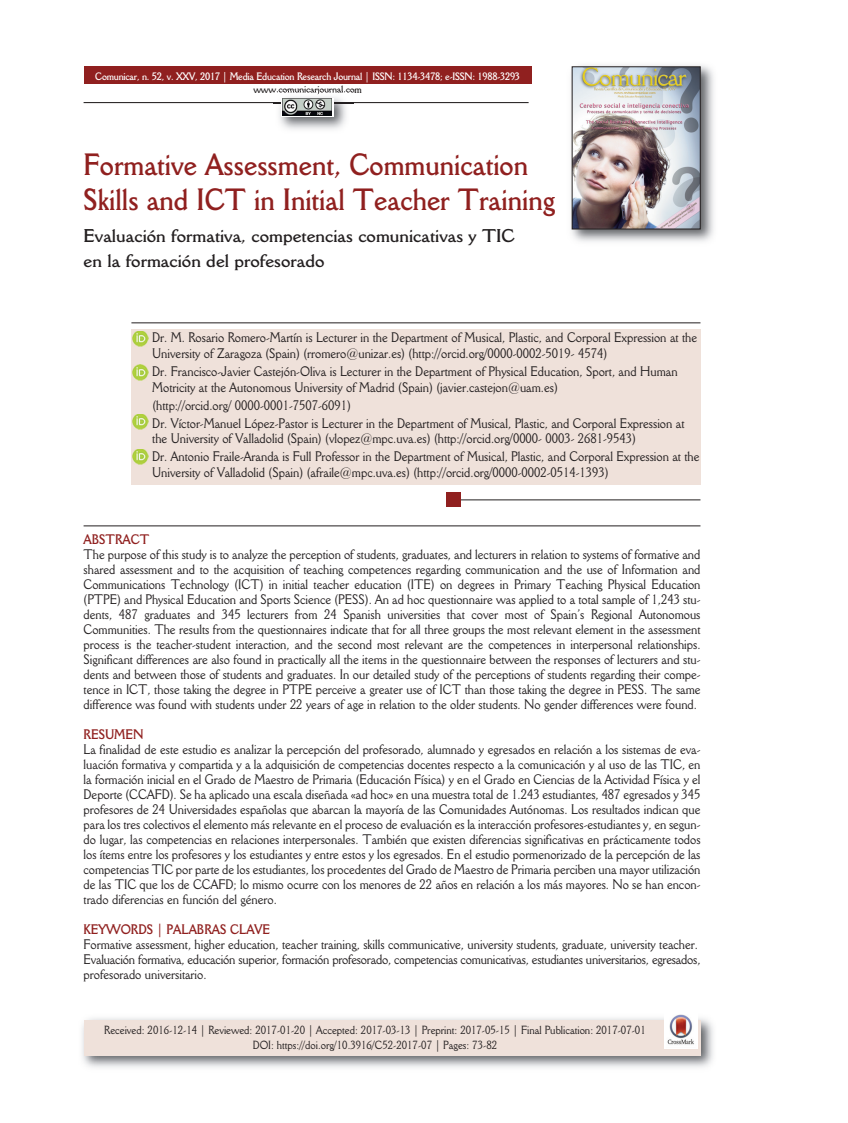
<style>
.page{position:relative;width:848px;height:1123px;background:#fff}
.page>*{position:absolute;margin:0;border:0;box-sizing:border-box;transform-origin:0 0}
.t1{font:700 30px/34.5px "Della Robbia BT";color:#90201f;scale:.9 1}
.t2{font:700 18px/26px "Della Robbia BT";color:#231f20}
.t3{font:13.5px/15px "Della Robbia BT";color:#231f20;scale:.9 1}
.t4{font:700 13.5px "Della Robbia BT";color:#90201f;scale:.9 1}
.t5{font:11.55px/15px "Della Robbia BT";color:#231f20;text-align:center;scale:.9 1}
.t6{font:700 10.5px "Della Robbia BT";letter-spacing:-.02em;color:#fff;scale:.9 1}
.t7{font:700 10.5px "Della Robbia BT";letter-spacing:-.02em;color:#231f20;scale:.9 1}
</style>
<div class="page">
<hr style="left:84px;top:102px;width:444px;height:1px;background:#231f20">
<div style="left:84px;top:66px;width:448px;height:18px;background:#90201f"></div>
<div style="left:131px;top:329px;width:569px;height:156px;background:#efe1da"></div>
<img style="left:82px;top:1018px;width:631px;height:50px">
<div style="left:84px;top:1019px;width:616px;height:35px;background:#efe1da"></div>
<hr style="left:131px;top:322px;width:569px;height:1px;background:#231f20">
<hr style="left:84px;top:525px;width:616px;height:1px;background:#231f20">
<hr style="left:459px;top:499px;width:241px;height:1px;background:#231f20">
<img style="left:664px;top:1014px;width:33px;height:34px">
<div style="left:446px;top:492px;width:15px;height:14px;background:#90201f"></div>
<img style="left:274px;top:91px;width:79px;height:39px">
<img style="left:274px;top:102px;width:79px;height:1px">
<img style="left:274px;top:91px;width:36px;height:1px">
<div style="left:281px;top:98px;width:52px;height:18px;background:#fff"></div>
<img style="left:282px;top:98px;width:50px;height:18px">
<img style="left:133px;top:414px;width:15px;height:15px">
<img style="left:133px;top:331px;width:15px;height:15px">
<img style="left:133px;top:365px;width:15px;height:15px">
<img style="left:133px;top:449px;width:15px;height:15px">
<img style="left:571px;top:65px;width:143px;height:177px">
<img style="left:574px;top:68px;width:124px;height:159px">
<div style="left:572px;top:66px;width:128px;height:163px;border:1px solid #231f20"></div>
<p class="t6" style="left:95px;top:72px;width:473px">Comunicar, n. 52, v. XXV, 2017 | Media Education Research Journal | ISSN: 1134-3478; e-ISSN: 1988-3293</p>
<p class="t7" style="left:253px;top:85px;width:122px">www.comunicarjournal.com</p>
<h1 class="t1" style="left:84px;top:150px;width:525px">Formative Assessment, Communication<br>Skills and ICT in Initial Teacher Training</h1>
<h2 class="t2" style="left:84px;top:224px;width:433px">Evaluación formativa, competencias comunicativas y TIC en la formación del profesorado</h2>
<p class="t3" style="left:152px;top:331px;width:607px;line-height:15.8px">Dr. M. Rosario Romero-Martín is Lecturer in the Department of Musical, Plastic, and Corporal Expression at the<br>University of Zaragoza (Spain) (rromero@unizar.es) (http://orcid.org/0000-0002-5019- 4574)</p>
<p class="t3" style="left:152px;top:364px;width:585px;line-height:15.8px">Dr. Francisco-Javier Castejón-Oliva is Lecturer in the Department of Physical Education, Sport, and Human<br>Motricity at the Autonomous University of Madrid (Spain) (javier.castejon@uam.es)</p>
<p class="t3" style="left:152px;top:397px;width:592px;line-height:17.9px">(http://orcid.org/ 0000-0001-7507-6091)<br>Dr. Víctor-Manuel López-Pastor is Lecturer in the Department of Musical, Plastic, and Corporal Expression at</p>
<p class="t3" style="left:152px;top:430px;width:609px;line-height:17.9px">the University of Valladolid (Spain) (vlopez@mpc.uva.es) (http://orcid.org/0000- 0003- 2681-9543)<br>Dr. Antonio Fraile-Aranda is Full Professor in the Department of Musical, Plastic, and Corporal Expression at the</p>
<p class="t3" style="left:152px;top:465px;width:508px">University of Valladolid (Spain) (afraile@mpc.uva.es) (http://orcid.org/0000-0002-0514-1393)</p>
<p class="t4" style="left:84px;top:534px;width:75px">ABSTRACT</p>
<p class="t3" style="left:84px;top:547px;width:687px;text-align:justify">The purpose of this study is to analyze the perception of students, graduates, and lecturers in relation to systems of formative and shared assessment and to the acquisition of teaching competences regarding communication and the use of Information and Communications Technology (ICT) in initial teacher education (ITE) on degrees in Primary Teaching Physical Education (PTPE) and Physical Education and Sports Science (PESS). An ad hoc questionnaire was applied to a total sample of 1,243 stu&shy;dents, 487 graduates and 345 lecturers from 24 Spanish universities that cover most of Spain’s Regional Autonomous Communities. The results from the questionnaires indicate that for all three groups the most relevant element in the assessment process is the teacher-student interaction, and the second most relevant are the competences in interpersonal relationships.<br>Significant differences are also found in practically all the items in the questionnaire between the responses of lecturers and stu&shy;dents and between those of students and graduates. In our detailed study of the perceptions of students regarding their compe&shy;tence in ICT, those taking the degree in PTPE perceive a greater use of ICT than those taking the degree in PESS. The same difference was found with students under 22 years of age in relation to the older students. No gender differences were found.</p>
<p class="t4" style="left:84px;top:729px;width:68px">RESUMEN</p>
<p class="t3" style="left:84px;top:742px;width:687px;text-align:justify">La finalidad de este estudio es analizar la percepción del profesorado, alumnado y egresados en relación a los sistemas de eva&shy;luación formativa y compartida y a la adquisición de competencias docentes respecto a la comunicación y al uso de las TIC, en la formación inicial en el Grado de Maestro de Primaria (Educación Física) y en el Grado en Ciencias de la Actividad Física y el Deporte (CCAFD). Se ha aplicado una escala diseñada «ad hoc» en una muestra total de 1.243 estudiantes, 487 egresados y 345 profesores de 24 Universidades españolas que abarcan la mayoría de las Comunidades Autónomas. Los resultados indican que para los tres colectivos el elemento más relevante en el proceso de evaluación es la interacción profesores-estudiantes y, en segun&shy;do lugar, las competencias en relaciones interpersonales. También que existen diferencias significativas en prácticamente todos los ítems entre los profesores y los estudiantes y entre estos y los egresados. En el estudio pormenorizado de la percepción de las competencias TIC por parte de los estudiantes, los procedentes del Grado de Maestro de Primaria perciben una mayor utilización de las TIC que los de CCAFD; lo mismo ocurre con los menores de 22 años en relación a los más mayores. No se han encon&shy;trado diferencias en función del género.</p>
<p class="t4" style="left:84px;top:924px;width:209px">KEYWORDS | PALABRAS CLAVE</p>
<p class="t3" style="left:84px;top:937px;width:687px">Formative assessment, higher education, teacher training, skills communicative, university students, graduate, university teacher.<br>Evaluación formativa, educación superior, formación profesorado, competencias comunicativas, estudiantes universitarios, egresados, profesorado universitario.</p>
<p class="t5" style="left:104px;top:1023px;width:603px">Received: 2016-12-14 | Reviewed: 2017-01-20 | Accepted: 2017-03-13 | Preprint: 2017-05-15 | Final Publication: 2017-07-01<br>DOI: https://doi.org/10.3916/C52-2017-07 | Pages: 73-82</p>
</div>
